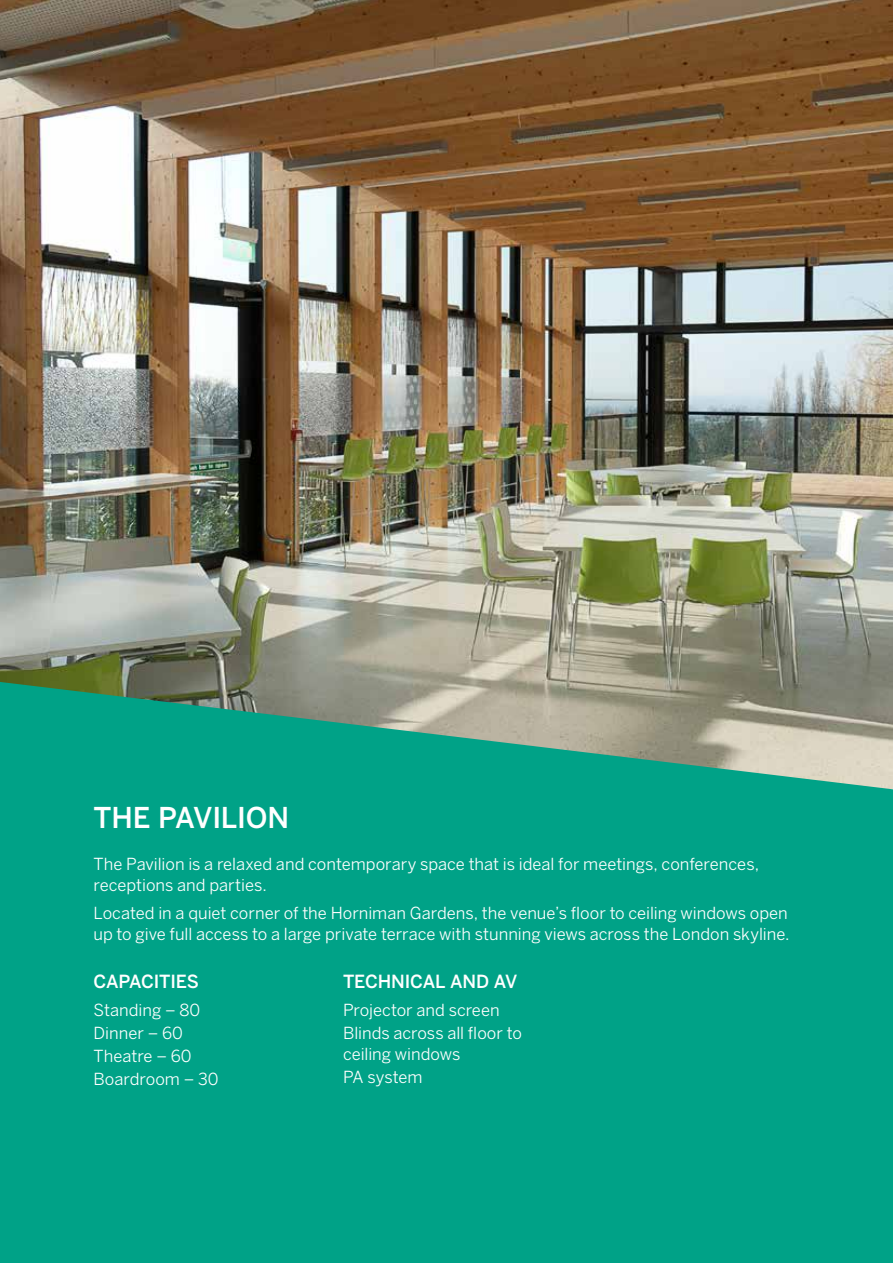
<style>
.page{position:relative;width:893px;height:1263px;background:#fff}
.page>*{position:absolute;margin:0;border:0;box-sizing:border-box;transform-origin:0 0}
.t1{font:500 28.5px "Benton Sans";letter-spacing:-.01em;color:#fff}
.t2{font:500 18px "Benton Sans";letter-spacing:-.01em;color:#fff}
.t3{font:16.5px/23.1px "Benton Sans";color:#fff}
</style>
<div class="page">
<img style="left:0;top:0;width:893px;height:682px">
<svg style="left:0;top:682px;width:893px;height:581px;background:#0fa187"></svg>
<h1 class="t1" style="left:94px;top:800px;width:197px">THE PAVILION</h1>
<p class="t3" style="left:94px;top:853px;width:667px;line-height:21px">The Pavilion is a relaxed and contemporary space that is ideal for meetings, conferences, receptions and parties.</p>
<p class="t3" style="left:94px;top:902px;width:698px;line-height:21px">Located in a quiet corner of the Horniman Gardens, the venue’s floor to ceiling windows open up to give full access to a large private terrace with stunning views across the London skyline.</p>
<p class="t2" style="left:94px;top:971px;width:107px">CAPACITIES</p>
<p class="t3" style="left:94px;top:998px;width:127px">Standing – 80<br>Dinner – 60<br>Theatre – 60<br>Boardroom – 30</p>
<p class="t2" style="left:343px;top:971px;width:176px">TECHNICAL AND AV</p>
<p class="t3" style="left:343px;top:998px;width:180px">Projector and screen<br>Blinds across all floor to</p>
<p class="t3" style="left:343px;top:1042px;width:119px">ceiling windows<br>PA system</p>
</div>
